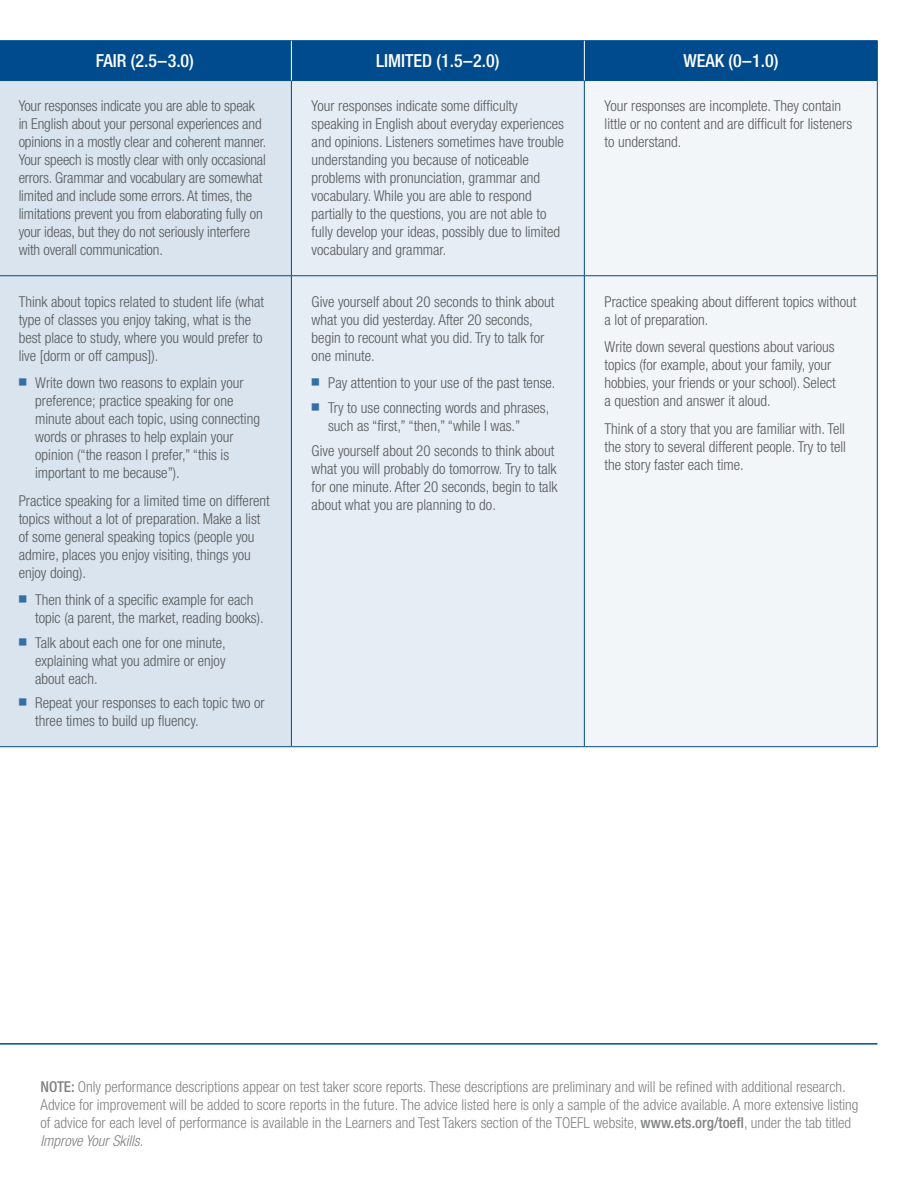
<style>
.page{position:relative;width:918px;height:1188px;background:#fff}
.page>*{position:absolute;margin:0;border:0;box-sizing:border-box;transform-origin:0 0}
.t1{font:500 condensed 18px "Helvetica Neue LT Std";color:#fff}
.t2{font:300 condensed 15px/18px "Helvetica Neue LT Std";color:#58595b}
.t3{font:300 condensed 15px/18px "Helvetica Neue LT Std";color:#808284}
.t4{font:500 condensed 15px "Helvetica Neue LT Std";color:#808284}
.s1{font-weight:500}
.s2{font-style:italic}
</style>
<div class="page">
<hr style="left:0;top:1043px;width:878px;height:2px;background:#004b8d">
<div style="left:0;top:41px;width:877px;height:39px;background:#004b8d"></div>
<div style="left:0;top:81px;width:291px;height:665px;background:#d9e4ee"></div>
<div style="left:292px;top:81px;width:292px;height:665px;background:#e6edf4"></div>
<div style="left:585px;top:81px;width:292px;height:665px;background:#f2f6f9"></div>
<hr style="left:0;top:40px;width:291px;height:1px;background:#004b8d">
<hr style="left:291px;top:40px;width:293px;height:1px;background:#004b8d">
<hr style="left:584px;top:40px;width:294px;height:1px;background:#004b8d">
<hr style="left:877px;top:41px;width:1px;height:39px;background:#004b8d">
<hr style="left:0;top:80px;width:291px;height:1px;background:#004b8d">
<hr style="left:291px;top:81px;width:1px;height:195px;background:#004b8d">
<hr style="left:291px;top:80px;width:293px;height:1px;background:#004b8d">
<hr style="left:584px;top:81px;width:1px;height:195px;background:#004b8d">
<hr style="left:584px;top:80px;width:294px;height:1px;background:#004b8d">
<hr style="left:877px;top:81px;width:1px;height:195px;background:#004b8d">
<hr style="left:0;top:275px;width:291px;height:1px;background:#004b8d">
<hr style="left:0;top:746px;width:291px;height:1px;background:#004b8d">
<hr style="left:291px;top:276px;width:1px;height:471px;background:#004b8d">
<hr style="left:291px;top:275px;width:293px;height:1px;background:#004b8d">
<hr style="left:291px;top:746px;width:293px;height:1px;background:#004b8d">
<hr style="left:584px;top:276px;width:1px;height:471px;background:#004b8d">
<hr style="left:584px;top:275px;width:294px;height:1px;background:#004b8d">
<hr style="left:877px;top:276px;width:1px;height:471px;background:#004b8d">
<hr style="left:584px;top:746px;width:294px;height:1px;background:#004b8d">
<hr style="left:291px;top:41px;width:1px;height:39px;background:#fff">
<hr style="left:584px;top:41px;width:1px;height:39px;background:#fff">
<p class="t1" style="left:96px;top:50px;width:100px">Fair (2.5–3.0)</p>
<p class="t1" style="left:376px;top:50px;width:125px">Limited (1.5–2.0)</p>
<p class="t1" style="left:683px;top:50px;width:97px">Weak (0–1.0)</p>
<p class="t2" style="left:19px;top:97px;width:249px">Your responses indicate you are able to speak in English about your personal experiences and opinions in a mostly clear and coherent manner.<br>Your speech is mostly clear with only occasional errors. Grammar and vocabulary are somewhat limited and include some errors. At times, the limitations prevent you from elaborating fully on your ideas, but they do not seriously interfere with overall communication.</p>
<p class="t2" style="left:312px;top:97px;width:254px">Your responses indicate some difficulty speaking in English about everyday experiences and opinions. Listeners sometimes have trouble understanding you because of noticeable problems with pronunciation, grammar and vocabulary. While you are able to respond partially to the questions, you are not able to fully develop your ideas, possibly due to limited vocabulary and grammar.</p>
<p class="t2" style="left:605px;top:97px;width:249px">Your responses are incomplete. They contain little or no content and are difficult for listeners to understand.</p>
<p class="t2" style="left:19px;top:292px;width:247px">Think about topics related to student life (what type of classes you enjoy taking, what is the best place to study, where you would prefer to live [dorm or off campus]).</p>
<p class="t2" style="left:35px;top:374px;width:226px;text-indent:-16px"><sup>■</sup> Write down two reasons to explain your preference; practice speaking for one minute about each topic, using connecting words or phrases to help explain your opinion (“the reason I prefer,” “this is important to me because”).</p>
<p class="t2" style="left:19px;top:491px;width:253px">Practice speaking for a limited time on different topics without a lot of preparation. Make a list of some general speaking topics (people you admire, places you enjoy visiting, things you enjoy doing).</p>
<p class="t2" style="left:35px;top:591px;width:230px;text-indent:-16px"><sup>■</sup> Then think of a specific example for each topic (a parent, the market, reading books).</p>
<p class="t2" style="left:35px;top:633px;width:192px;text-align:justify;text-indent:-16px"><sup>■</sup> Talk about each one for one minute, explaining what you admire or enjoy about each.</p>
<p class="t2" style="left:35px;top:694px;width:231px;text-indent:-16px"><sup>■</sup> Repeat your responses to each topic two or three times to build up fluency.</p>
<p class="t2" style="left:312px;top:292px;width:244px">Give yourself about 20 seconds to think about what you did yesterday. After 20 seconds, begin to recount what you did. Try to talk for one minute.</p>
<p class="t2" style="left:312px;top:374px;width:245px"><sup>■</sup> Pay attention to your use of the past tense.</p>
<p class="t2" style="left:328px;top:398px;width:223px;text-indent:-16px"><sup>■</sup> Try to use connecting words and phrases, such as “first,” “then,” “while I was.”</p>
<p class="t2" style="left:312px;top:441px;width:247px">Give yourself about 20 seconds to think about what you will probably do tomorrow. Try to talk for one minute. After 20 seconds, begin to talk about what you are planning to do.</p>
<p class="t2" style="left:605px;top:292px;width:253px">Practice speaking about different topics without a lot of preparation.</p>
<p class="t2" style="left:605px;top:338px;width:233px">Write down several questions about various topics (for example, about your family, your hobbies, your friends or your school). Select a question and answer it aloud.</p>
<p class="t2" style="left:605px;top:419px;width:243px;text-align:justify">Think of a story that you are familiar with. Tell the story to several different people. Try to tell the story faster each time.</p>
<p class="t4" style="left:40px;top:1078px;width:9px">NOTE</p>
<p class="t3" style="left:40px;top:1078px;width:820px;text-indent:31px"><span class="s1">:</span> Only performance descriptions appear on test taker score reports. These descriptions are preliminary and will be refined with additional research.<br>Advice for improvement will be added to score reports in the future. The advice listed here is only a sample of the advice available. A more extensive listing of advice for each level of performance is available in the Learners and Test Takers section of the TOEFL website, <span class="s1">www.ets.org/toefl</span>, under the tab titled <span class="s2">Improve Your Skills</span>.</p>
</div>
